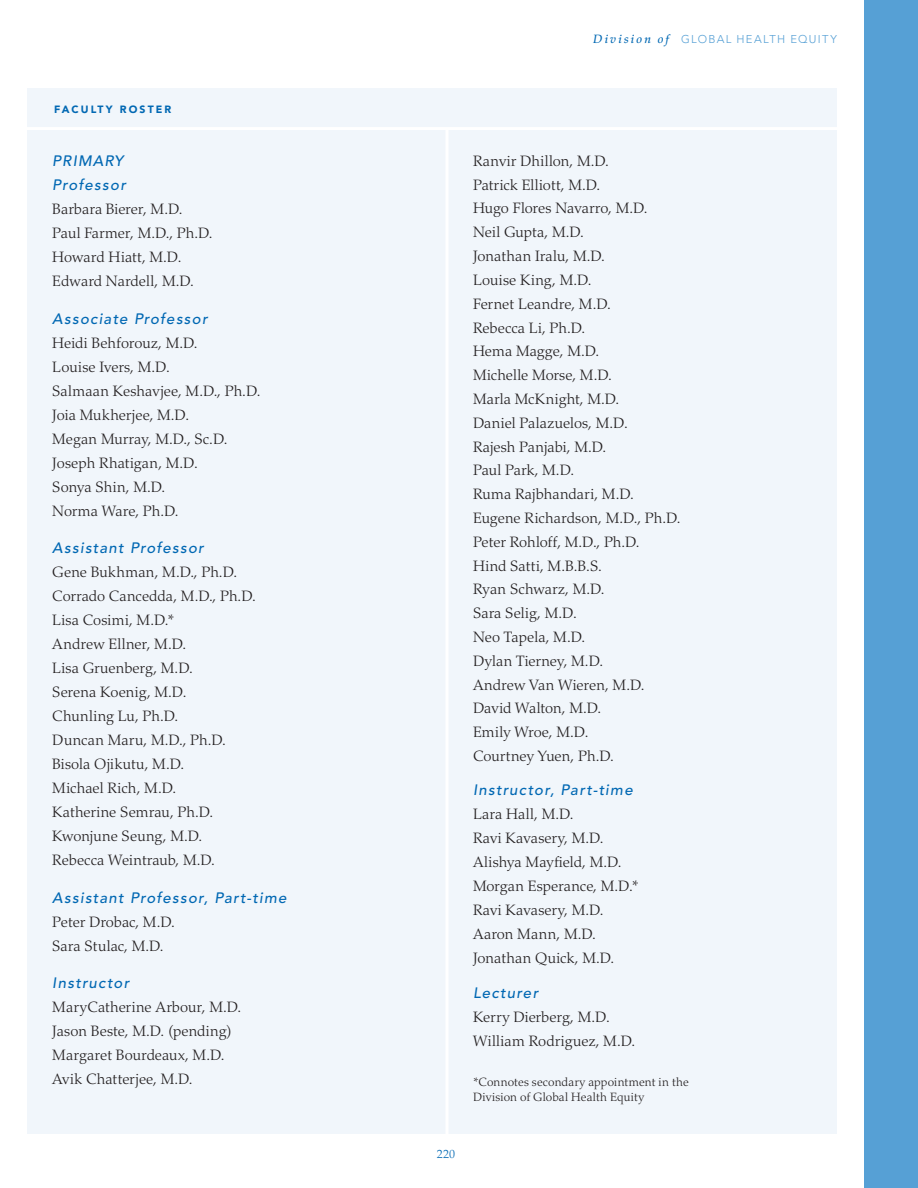
<style>
.page{position:relative;width:918px;height:1188px;background:#fff}
.page>*{position:absolute;margin:0;border:0;box-sizing:border-box;transform-origin:0 0}
.t1{font:300 15px/24px "Palatino LT Std";letter-spacing:.005em;color:#231f20}
.t2{font:italic 500 15px/24px "Avenir LT Std";letter-spacing:.085em;color:#0168b3}
.t3{font:300 12px/15px "Palatino LT Std";letter-spacing:.01em;color:#231f20}
.t4{font:300 12px "Palatino LT Std";color:#0168b3}
.t5{font:300 11.25px "Avenir LT Std";letter-spacing:.115em;color:#56a0d5}
.t6{font:900 10.5px "Avenir LT Std";letter-spacing:.2em;color:#0168b3}
.s1{font-family:"Palatino LT Std";font-weight:500;font-style:italic;font-size:12px;color:#0168b3}
</style>
<div class="page">
<div style="left:864px;top:0;width:54px;height:1188px;background:#56a0d5"></div>
<div style="left:27px;top:88px;width:810px;height:41px;background:#f1f6fb"></div>
<div style="left:27px;top:129px;width:810px;height:1005px;background:#f1f6fb"></div>
<hr style="left:446px;top:130px;width:2px;height:1009px;background:#fff">
<hr style="left:23px;top:127px;width:818px;height:3px;background:#fff">
<p class="t6" style="left:54px;top:103px;width:119px">FACULTY ROSTER</p>
<p class="t2" style="left:52px;top:150px;width:75px">PRIMARY<br>Professor</p>
<p class="t1" style="left:52px;top:197px;width:162px">Barbara Bierer, M.D.<br>Paul Farmer, M.D., Ph.D.<br>Howard Hiatt, M.D.<br>Edward Nardell, M.D.</p>
<p class="t2" style="left:52px;top:307px;width:157px">Associate Professor</p>
<p class="t1" style="left:52px;top:331px;width:210px">Heidi Behforouz, M.D.<br>Louise Ivers, M.D.<br>Salmaan Keshavjee, M.D., Ph.D.<br>Joia Mukherjee, M.D.<br>Megan Murray, M.D., Sc.D.<br>Joseph Rhatigan, M.D.<br>Sonya Shin, M.D.<br>Norma Ware, Ph.D.</p>
<p class="t2" style="left:52px;top:537px;width:153px">Assistant Professor</p>
<p class="t1" style="left:52px;top:560px;width:205px">Gene Bukhman, M.D., Ph.D.<br>Corrado Cancedda, M.D., Ph.D.<br>Lisa Cosimi, M.D.*<br>Andrew Ellner, M.D.<br>Lisa Gruenberg, M.D.<br>Serena Koenig, M.D.<br>Chunling Lu, Ph.D.<br>Duncan Maru, M.D., Ph.D.<br>Bisola Ojikutu, M.D.<br>Michael Rich, M.D.<br>Katherine Semrau, Ph.D.<br>Kwonjune Seung, M.D.<br>Rebecca Weintraub, M.D.</p>
<p class="t2" style="left:52px;top:886px;width:236px">Assistant Professor, Part-time</p>
<p class="t1" style="left:52px;top:910px;width:124px">Peter Drobac, M.D.<br>Sara Stulac, M.D.</p>
<p class="t2" style="left:52px;top:972px;width:78px">Instructor</p>
<p class="t1" style="left:52px;top:995px;width:191px">MaryCatherine Arbour, M.D.<br>Jason Beste, M.D. (pending)<br>Margaret Bourdeaux, M.D.<br>Avik Chatterjee, M.D.</p>
<p class="t5" style="left:593px;top:33px;width:245px"><span class="s1">Division of</span> GLOBAL HEALTH EQUITY</p>
<p class="t1" style="left:473px;top:149px;width:209px">Ranvir Dhillon, M.D.<br>Patrick Elliott, M.D.<br>Hugo Flores Navarro, M.D.<br>Neil Gupta, M.D.<br>Jonathan Iralu, M.D.<br>Louise King, M.D.<br>Fernet Leandre, M.D.<br>Rebecca Li, Ph.D.<br>Hema Magge, M.D.<br>Michelle Morse, M.D.<br>Marla McKnight, M.D.<br>Daniel Palazuelos, M.D.<br>Rajesh Panjabi, M.D.<br>Paul Park, M.D.<br>Ruma Rajbhandari, M.D.<br>Eugene Richardson, M.D., Ph.D.<br>Peter Rohloff, M.D., Ph.D.<br>Hind Satti, M.B.B.S.<br>Ryan Schwarz, M.D.<br>Sara Selig, M.D.<br>Neo Tapela, M.D.<br>Dylan Tierney, M.D.<br>Andrew Van Wieren, M.D.<br>David Walton, M.D.<br>Emily Wroe, M.D.<br>Courtney Yuen, Ph.D.</p>
<p class="t2" style="left:473px;top:779px;width:161px">Instructor, Part-time</p>
<p class="t1" style="left:473px;top:803px;width:167px">Lara Hall, M.D.<br>Ravi Kavasery, M.D.<br>Alishya Mayfield, M.D.<br>Morgan Esperance, M.D.*<br>Ravi Kavasery, M.D.<br>Aaron Mann, M.D.<br>Jonathan Quick, M.D.</p>
<p class="t2" style="left:473px;top:981px;width:67px">Lecturer</p>
<p class="t1" style="left:473px;top:1005px;width:164px">Kerry Dierberg, M.D.<br>William Rodriguez, M.D.</p>
<p class="t3" style="left:473px;top:1075px;width:217px">*Connotes secondary appointment in the<br>Division of Global Health Equity</p>
<p class="t4" style="left:437px;top:1147px;width:20px">220</p>
</div>
